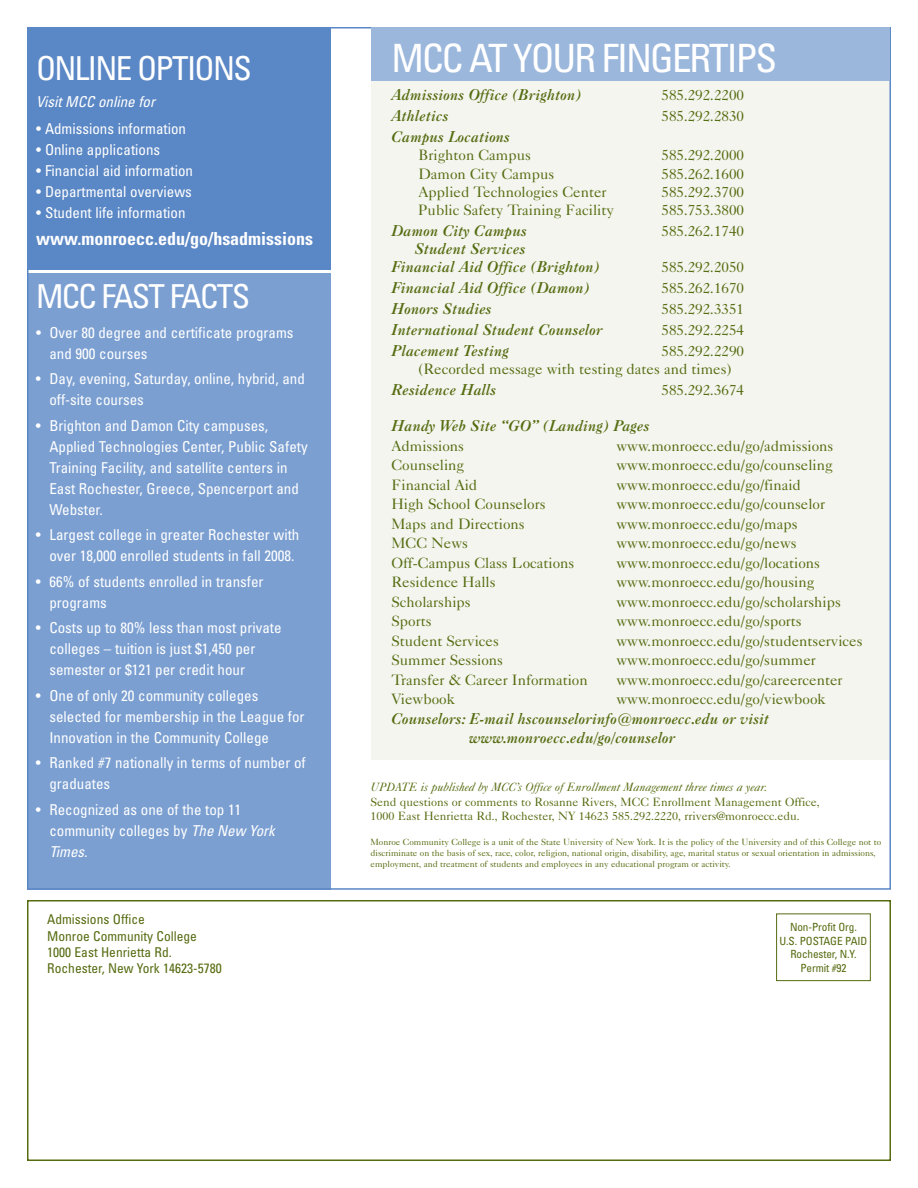
<style>
.page{position:relative;width:918px;height:1188px;background:#fff}
.page>*{position:absolute;margin:0;border:0;box-sizing:border-box;transform-origin:0 0}
.t1{font:condensed 39px "Univers";letter-spacing:-.05em;color:#fff}
.t2{font:condensed 33px "Univers";letter-spacing:-.05em;color:#fff}
.t3{font:700 condensed 18px "Univers";color:#fff}
.t4{font:15px/18.1px "Caslon Five Forty";color:#566c11}
.t5{font:condensed 15px/21px "Univers";color:#fff}
.t6{font:italic 700 15px/18.1px "Caslon BT";color:#566c11}
.t7{font:italic condensed 15px "Univers";color:#fff}
.t8{font:condensed 13.5px/16.2px "Univers";color:#566c11}
.t9{font:12px/14.4px "Caslon Five Forty";color:#566c11}
.t10{font:italic 12px "Caslon Five Forty";color:#566c11}
.t11{font:condensed 11.25px/13.5px "Univers";letter-spacing:-.01em;color:#566c11}
.t12{font:9px/10.8px "Caslon Five Forty";color:#566c11}
.s1{font-style:italic}
</style>
<div class="page">
<div style="left:27px;top:274px;width:304px;height:616px;background:#7b9fd1"></div>
<div style="left:371px;top:81px;width:520px;height:679px;background:#f3f5ee"></div>
<div style="left:27px;top:900px;width:864px;height:261px;border:2px solid #566c11"></div>
<div style="left:776px;top:914px;width:95px;height:67px;border:1px solid #566c11"></div>
<div style="left:27px;top:27px;width:304px;height:243px;background:#5a87c5"></div>
<div style="left:371px;top:27px;width:519px;height:54px;background:#9cb7dc"></div>
<h2 class="t2" style="left:36px;top:48px;width:217px">online options</h2>
<p class="t7" style="left:36px;top:93px;width:121px">Visit MCC online for</p>
<p class="t5" style="left:36px;top:118px;width:152px">• Admissions information</p>
<p class="t5" style="left:36px;top:139px;width:126px">• Online applications</p>
<p class="t5" style="left:36px;top:160px;width:159px">• Financial aid information</p>
<p class="t5" style="left:36px;top:181px;width:157px">• Departmental overviews</p>
<p class="t5" style="left:36px;top:202px;width:151px">• Student life information</p>
<p class="t3" style="left:36px;top:228px;width:279px">www.monroecc.edu/go/hsadmissions</p>
<h2 class="t2" style="left:36px;top:275px;width:198px">M CC FAST FACTS</h2>
<p class="t5" style="left:49px;top:322px;width:246px;text-indent:-13px">• Over 80 degree and certificate programs and 900 courses</p>
<p class="t5" style="left:49px;top:368px;width:257px;text-indent:-13px">• Day, evening, Saturday, online, hybrid, and off-site courses</p>
<p class="t5" style="left:49px;top:415px;width:260px;text-indent:-13px">• Brighton and Damon City campuses, Applied Technologies Center, Public Safety Training Facility, and satellite centers in East Rochester, Greece, Spencerport and Webster.</p>
<p class="t5" style="left:36px;top:524px;width:265px;text-align:center">• Largest college in greater Rochester with over 18,000 enrolled students in fall 2008.</p>
<p class="t5" style="left:49px;top:571px;width:216px;text-indent:-13px">• 66% of students enrolled in transfer programs</p>
<p class="t5" style="left:49px;top:617px;width:234px;text-indent:-13px">• Costs up to 80% less than most private colleges – tuition is just $1,450 per semester or $121 per credit hour</p>
<p class="t5" style="left:49px;top:685px;width:257px;text-indent:-13px">• One of only 20 community colleges selected for membership in the League for<br>I nnovation in the Community College</p>
<p class="t5" style="left:49px;top:752px;width:258px;text-indent:-13px">• Ranked #7 nationally in terms of number of graduates</p>
<p class="t5" style="left:49px;top:799px;width:227px;text-indent:-13px">• Recognized as one of the top 11 community colleges by <span class="s1">The New York<br>Times.</span></p>
<h1 class="t1" style="left:392px;top:33px;width:387px">MCC at your fingertips</h1>
<p class="t6" style="left:392px;top:86px;width:192px">Admissions Office (Brighton)</p>
<p class="t4" style="left:662px;top:86px;width:84px">585.292.2200</p>
<p class="t6" style="left:392px;top:107px;width:59px">Athletics</p>
<p class="t4" style="left:662px;top:107px;width:84px">585.292.2830</p>
<p class="t6" style="left:392px;top:128px;width:120px">Campus Locations</p>
<p class="t4" style="left:418px;top:146px;width:114px">Brighton Campus</p>
<p class="t4" style="left:662px;top:146px;width:84px">585.292.2000</p>
<p class="t4" style="left:418px;top:164px;width:137px">Damon City Campus</p>
<p class="t4" style="left:662px;top:164px;width:84px">585.262.1600</p>
<p class="t4" style="left:418px;top:182px;width:190px">Applied Technologies Center</p>
<p class="t4" style="left:662px;top:182px;width:84px">585.292.3700</p>
<p class="t4" style="left:418px;top:200px;width:197px">Public Safety Training Facility</p>
<p class="t4" style="left:662px;top:200px;width:84px">585.753.3800</p>
<p class="t6" style="left:392px;top:221px;width:137px">Damon City Campus</p>
<p class="t4" style="left:662px;top:221px;width:84px">585.262.1740</p>
<p class="t6" style="left:392px;top:239px;width:210px;text-indent:23px">Student Services<br>Financial Aid Office (Brighton)</p>
<p class="t4" style="left:662px;top:257px;width:84px">585.292.2050</p>
<p class="t6" style="left:392px;top:278px;width:200px">Financial Aid Office (Damon)</p>
<p class="t4" style="left:662px;top:278px;width:84px">585.262.1670</p>
<p class="t6" style="left:392px;top:299px;width:102px">Honors Studies</p>
<p class="t4" style="left:662px;top:300px;width:84px">585.292.3351</p>
<p class="t6" style="left:392px;top:321px;width:213px">International Student Counselor</p>
<p class="t4" style="left:662px;top:321px;width:84px">585.292.2254</p>
<p class="t6" style="left:392px;top:342px;width:119px">Placement Testing</p>
<p class="t4" style="left:418px;top:342px;width:327px;text-indent:243px">585.292.2290 (Recorded message with testing dates and times)</p>
<p class="t6" style="left:392px;top:381px;width:107px">Residence Halls</p>
<p class="t4" style="left:662px;top:381px;width:84px">585.292.3674</p>
<p class="t6" style="left:392px;top:417px;width:260px">Handy Web Site “GO” (Landing) Pages</p>
<p class="t4" style="left:392px;top:436px;width:74px">Admissions</p>
<p class="t4" style="left:616px;top:436px;width:218px">www.monroecc.edu/go/admissions</p>
<p class="t4" style="left:392px;top:456px;width:74px">Counseling</p>
<p class="t4" style="left:616px;top:456px;width:218px">www.monroecc.edu/go/counseling</p>
<p class="t4" style="left:392px;top:475px;width:87px">Financial Aid</p>
<p class="t4" style="left:616px;top:475px;width:186px">www.monroecc.edu/go/finaid</p>
<p class="t4" style="left:392px;top:495px;width:156px">High School Counselors</p>
<p class="t4" style="left:616px;top:495px;width:210px">www.monroecc.edu/go/counselor</p>
<p class="t4" style="left:392px;top:514px;width:135px">Maps and Directions</p>
<p class="t4" style="left:616px;top:514px;width:183px">www.monroecc.edu/go/maps</p>
<p class="t4" style="left:392px;top:534px;width:78px">MCC News</p>
<p class="t4" style="left:616px;top:534px;width:182px">www.monroecc.edu/go/news</p>
<p class="t4" style="left:392px;top:553px;width:184px">Off-Campus Class Locations</p>
<p class="t4" style="left:616px;top:553px;width:205px">www.monroecc.edu/go/locations</p>
<p class="t4" style="left:392px;top:573px;width:106px">Residence Halls</p>
<p class="t4" style="left:616px;top:573px;width:199px">www.monroecc.edu/go/housing</p>
<p class="t4" style="left:392px;top:592px;width:81px">Scholarships</p>
<p class="t4" style="left:616px;top:592px;width:226px">www.monroecc.edu/go/scholarships</p>
<p class="t4" style="left:392px;top:612px;width:42px">Sports</p>
<p class="t4" style="left:616px;top:612px;width:187px">www.monroecc.edu/go/sports</p>
<p class="t4" style="left:392px;top:631px;width:109px">Student Services</p>
<p class="t4" style="left:616px;top:631px;width:248px">www.monroecc.edu/go/studentservices</p>
<p class="t4" style="left:392px;top:651px;width:113px">Summer Sessions</p>
<p class="t4" style="left:616px;top:651px;width:201px">www.monroecc.edu/go/summer</p>
<p class="t4" style="left:392px;top:670px;width:198px">Transfer &amp; Career Information</p>
<p class="t4" style="left:616px;top:670px;width:228px">www.monroecc.edu/go/careercenter</p>
<p class="t4" style="left:392px;top:690px;width:65px">Viewbook</p>
<p class="t4" style="left:616px;top:690px;width:211px">www.monroecc.edu/go/viewbook</p>
<p class="t6" style="left:470px;top:709px;width:302px;line-height:19.5px;text-indent:-78px">Counselors: E-mail hscounselorinfo@monroecc.edu or visit www.monroecc.edu/go/counselor</p>
<p class="t10" style="left:370px;top:780px;width:398px">UPDATE is published by MCC’s Office of Enrollment Management three times a year.</p>
<p class="t9" style="left:370px;top:794px;width:451px">Send questions or comments to Rosanne Rivers, MCC Enrollment Management Office,<br>1000 East Henrietta Rd., Rochester, NY 14623 585.292.2220, rrivers@monroecc.edu.</p>
<p class="t12" style="left:370px;top:837px;width:512px">Monroe Community College is a unit of the State University of New York. It is the policy of the University and of this College not to discriminate on the basis of sex, race, color, religion, national origin, disability, age, marital status or sexual orientation in admissions, employment, and treatment of students and employees in any educational program or activity.</p>
<p class="t8" style="left:47px;top:911px;width:176px">Admissions Office<br>Monroe Community College<br>1000 East Henrietta Rd.<br>Rochester, N ew York 14623-5780</p>
<p class="t11" style="left:779px;top:921px;width:79px;text-indent:11px">Non-Profit O rg.<br>U.S. POSTAGE</p>
<p class="t11" style="left:845px;top:934px;width:7px">PAID</p>
<p class="t11" style="left:790px;top:948px;width:68px">Rochester, N .Y.</p>
<p class="t11" style="left:800px;top:961px;width:48px">Permit #92</p>
</div>
